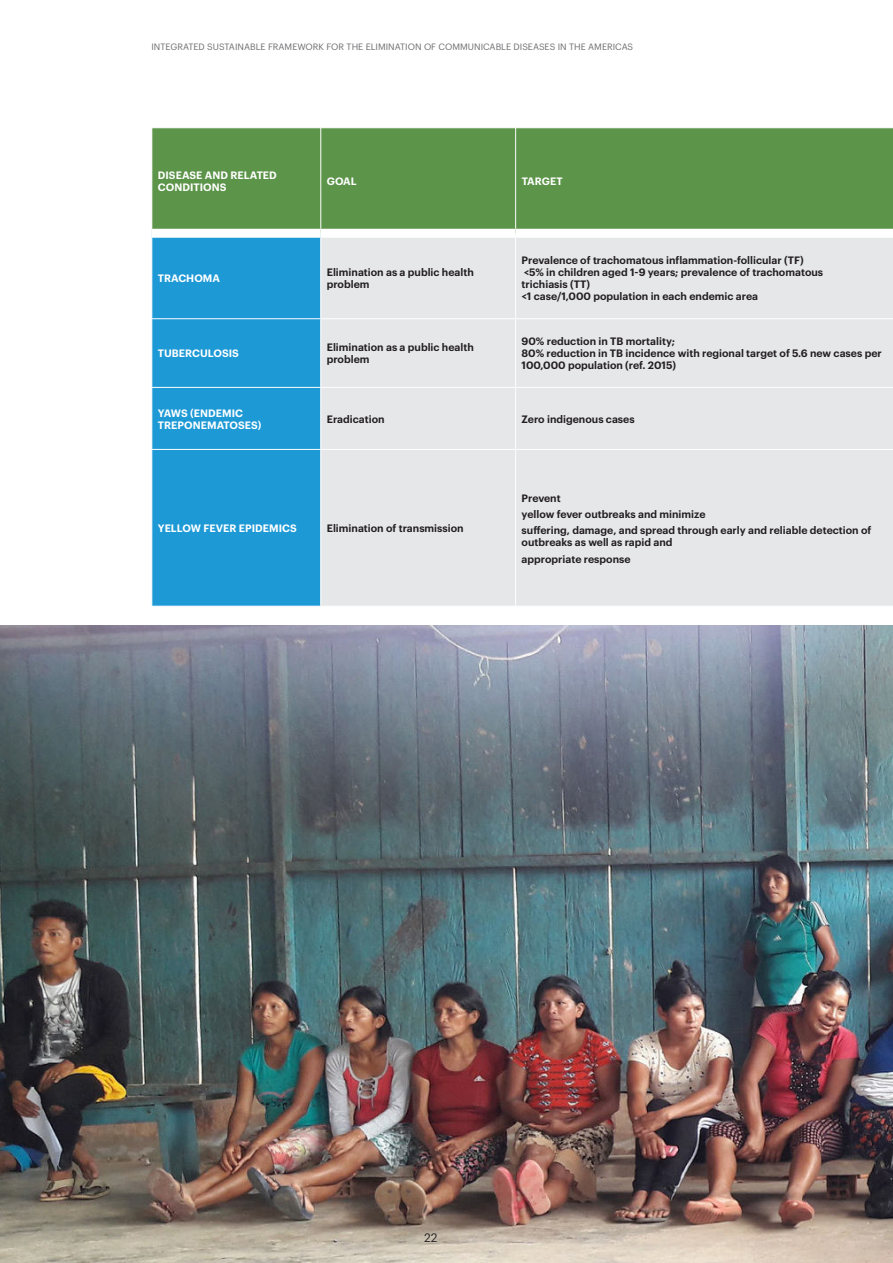
<style>
.page{position:relative;width:893px;height:1263px;background:#fff}
.page>*{position:absolute;margin:0;border:0;box-sizing:border-box;transform-origin:0 0}
.t1{font:12px "Graphik";color:#231f20}
.t2{font:600 10.5px/12px "Graphik";color:#231f20}
.t3{font:600 10.5px/12px "Graphik";letter-spacing:.005em;color:#fff}
.t4{font:9px "Graphik";color:#6c6d70}
</style>
<div class="page">
<div style="left:153px;top:128px;width:740px;height:101px;background:#5c9449"></div>
<div style="left:152px;top:238px;width:168px;height:368px;background:#1d99d6"></div>
<div style="left:321px;top:238px;width:572px;height:368px;background:#e6e7e9"></div>
<hr style="left:321px;top:128px;width:1px;height:101px;background:#fff">
<hr style="left:515px;top:128px;width:1px;height:101px;background:#fff">
<hr style="left:515px;top:238px;width:1px;height:80px;background:#fff">
<hr style="left:321px;top:318px;width:195px;height:1px;background:#fff">
<hr style="left:516px;top:318px;width:377px;height:1px;background:#fff">
<hr style="left:515px;top:319px;width:1px;height:68px;background:#fff">
<hr style="left:321px;top:387px;width:195px;height:1px;background:#fff">
<hr style="left:516px;top:387px;width:377px;height:1px;background:#fff">
<hr style="left:515px;top:388px;width:1px;height:61px;background:#fff">
<hr style="left:321px;top:449px;width:195px;height:1px;background:#fff">
<hr style="left:516px;top:449px;width:377px;height:1px;background:#fff">
<hr style="left:515px;top:450px;width:1px;height:156px;background:#fff">
<hr style="left:151px;top:318px;width:170px;height:1px;background:#fff">
<hr style="left:151px;top:387px;width:170px;height:1px;background:#fff">
<hr style="left:151px;top:449px;width:170px;height:1px;background:#fff">
<img style="left:0;top:625px;width:893px;height:638px">
<p class="t4" style="left:151px;top:40px;width:483px">INTEGRATED SUSTAINABLE FRAMEWORK FOR THE ELIMINATION OF COMMUNICABLE DISEASES IN THE AMERICAS</p>
<p class="t3" style="left:158px;top:168px;width:121px">DISEASE AND RELATED<br>CONDITIONS</p>
<p class="t3" style="left:327px;top:174px;width:31px">GOAL</p>
<p class="t3" style="left:522px;top:174px;width:42px">TARGET</p>
<p class="t3" style="left:158px;top:272px;width:64px">TRACHOMA</p>
<p class="t2" style="left:327px;top:266px;width:149px">Elimination as a public health problem</p>
<p class="t2" style="left:522px;top:254px;width:303px">Prevalence of trachomatous inflammation-follicular (TF) &lt;5% in children aged 1-9 years; prevalence of trachomatous trichiasis (TT)<br>&lt;1 case/1,000 population in each endemic area</p>
<p class="t3" style="left:158px;top:347px;width:83px">TUBERCULOSIS</p>
<p class="t2" style="left:327px;top:341px;width:149px">Elimination as a public health problem</p>
<p class="t2" style="left:522px;top:335px;width:362px">90% reduction in TB mortality;<br>80% reduction in TB incidence with regional target of 5.6 new cases per<br>100,000 population (ref. 2015)</p>
<p class="t3" style="left:158px;top:406px;width:105px">YAWS (ENDEMIC<br>TREPONEMATOSES)</p>
<p class="t2" style="left:327px;top:412px;width:59px">Eradication</p>
<p class="t2" style="left:522px;top:412px;width:115px">Zero indigenous cases</p>
<p class="t3" style="left:158px;top:521px;width:141px">YELLOW FEVER EPIDEMICS</p>
<p class="t2" style="left:327px;top:521px;width:138px">Elimination of transmission</p>
<p class="t2" style="left:522px;top:489px;width:351px;line-height:16.2px">Prevent<br>yellow fever outbreaks and minimize<br>suffering, damage, and spread through early and reliable detection of</p>
<p class="t2" style="left:522px;top:533px;width:152px;line-height:16.2px">outbreaks as well as rapid and appropriate response</p>
<p class="t1" style="left:424px;top:1228px;width:15px">22</p>
</div>
